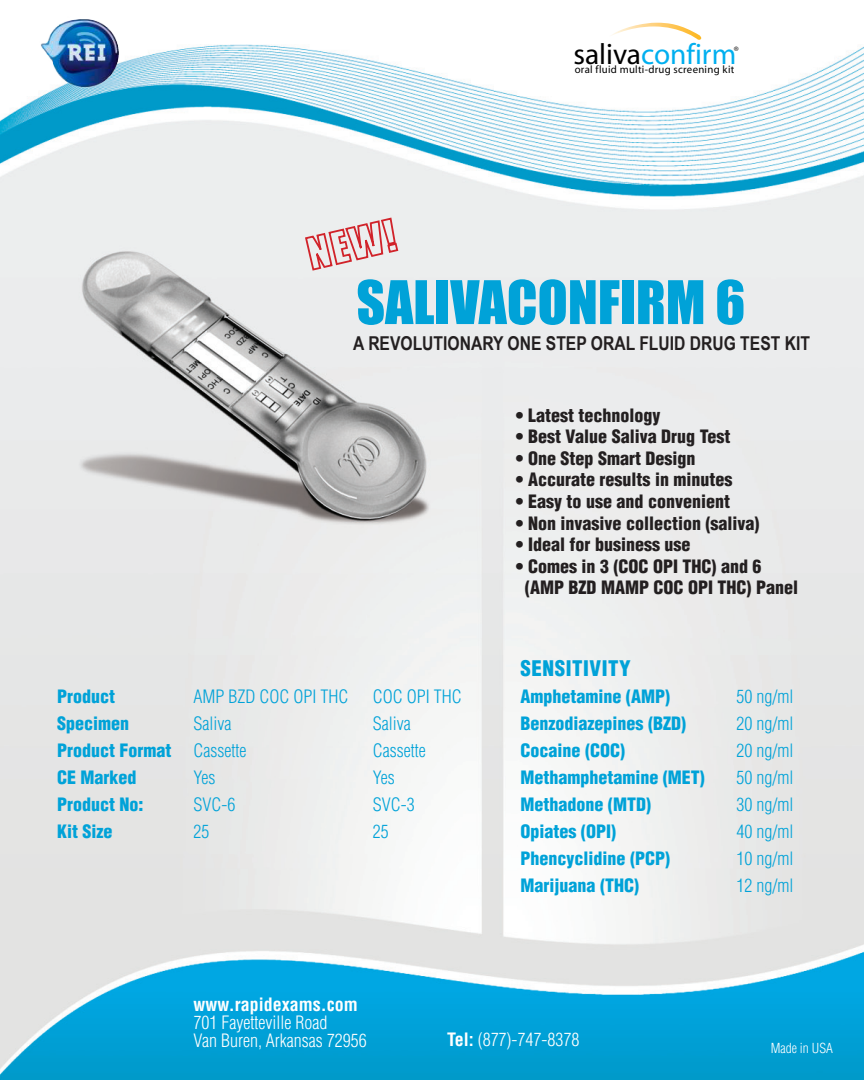
<style>
.page{position:relative;width:864px;height:1080px;background:#fff}
.page>*{position:absolute;margin:0;border:0;box-sizing:border-box;transform-origin:0 0}
.t1{font:55.5px "Impact";color:#00a2d8}
.t2{font:29.4px "Myriad";color:#00afef}
.t3{font:900 condensed 21px "Helvetica";letter-spacing:.025em;color:#00a2d8}
.t4{font:700 19.05px "Arial Narrow";color:#231f20}
.t5{font:900 condensed 18px "Helvetica";color:#231f20}
.t6{font:900 condensed 18px "Helvetica";color:#00a2d8}
.t7{font:300 condensed 18px "Helvetica";color:#00a2d8}
.t8{font:300 condensed 18px "Helvetica";color:#fff}
.t9{font:700 condensed 18px "Helvetica";color:#fff}
.t10{font:300 condensed 13.5px "Helvetica";color:#fff}
.t11{font:10.8px "Myriad";letter-spacing:.025em;color:#000}
.t12{font:9.3px "Myriad";color:#000;scale:1.05 1}
.s1{color:#000}
.s2{font-weight:700}
</style>
<div class="page">
<img style="left:0;top:22px;width:864px;height:1058px">
<svg style="left:304px;top:216px;width:95px;height:59px;background:#e6c7c8"></svg>
<svg style="left:608px;top:23px;width:94px;height:18px"></svg>
<img style="left:39px;top:19px;width:86px;height:76px">
<p class="t2" style="left:573px;top:39px;width:164px"><span class="s1">saliva</span>confirm</p>
<p class="t11" style="left:575px;top:64px;width:161px">oral fluid multi-drug screening kit</p>
<p class="t12" style="left:734px;top:45px;width:6px">®</p>
<p class="t1" style="left:356px;top:259px;width:390px">SALIVACONFIRM 6</p>
<p class="t4" style="left:353px;top:329px;width:458px">A REVOLUTIONARY ONE STEP ORAL FLUID DRUG TEST KIT</p>
<p class="t5" style="left:516px;top:404px;width:146px">• Latest technology</p>
<p class="t5" style="left:516px;top:425px;width:216px">• Best Value Saliva Drug Test</p>
<p class="t5" style="left:516px;top:447px;width:181px">• One Step Smart Design</p>
<p class="t5" style="left:516px;top:468px;width:218px">• Accurate results in minutes</p>
<p class="t5" style="left:516px;top:490px;width:216px">• Easy to use and convenient</p>
<p class="t5" style="left:516px;top:512px;width:245px">• Non invasive collection (saliva)</p>
<p class="t5" style="left:516px;top:533px;width:176px">• Ideal for business use</p>
<p class="t5" style="left:516px;top:555px;width:247px">• Comes in 3 (COC OPI THC) and 6</p>
<p class="t5" style="left:525px;top:576px;width:275px">(AMP BZD MAMP COC OPI THC) Panel</p>
<p class="t6" style="left:57px;top:685px;width:59px">Product</p>
<p class="t6" style="left:57px;top:712px;width:73px">Specimen</p>
<p class="t6" style="left:57px;top:739px;width:116px">Product Format</p>
<p class="t6" style="left:57px;top:766px;width:81px">CE Marked</p>
<p class="t6" style="left:57px;top:793px;width:88px">Product No:</p>
<p class="t6" style="left:57px;top:820px;width:57px">Kit Size</p>
<p class="t7" style="left:194px;top:685px;width:157px">AMP BZD COC OPI THC</p>
<p class="t7" style="left:194px;top:712px;width:39px">Saliva</p>
<p class="t7" style="left:194px;top:739px;width:55px">Cassette</p>
<p class="t7" style="left:194px;top:766px;width:24px">Yes</p>
<p class="t7" style="left:194px;top:793px;width:43px">SVC-6</p>
<p class="t7" style="left:194px;top:820px;width:17px">25</p>
<p class="t7" style="left:373px;top:685px;width:91px">COC OPI THC</p>
<p class="t7" style="left:373px;top:712px;width:39px">Saliva</p>
<p class="t7" style="left:373px;top:739px;width:55px">Cassette</p>
<p class="t7" style="left:373px;top:766px;width:24px">Yes</p>
<p class="t7" style="left:373px;top:793px;width:43px">SVC-3</p>
<p class="t7" style="left:373px;top:820px;width:17px">25</p>
<p class="t3" style="left:520px;top:655px;width:112px">SENSITIVITY</p>
<p class="t6" style="left:520px;top:685px;width:151px">Amphetamine (AMP)</p>
<p class="t7" style="left:736px;top:685px;width:58px">50 ng/ml</p>
<p class="t6" style="left:520px;top:712px;width:167px">Benzodiazepines (BZD)</p>
<p class="t7" style="left:736px;top:712px;width:58px">20 ng/ml</p>
<p class="t6" style="left:520px;top:739px;width:106px">Cocaine (COC)</p>
<p class="t7" style="left:736px;top:739px;width:58px">20 ng/ml</p>
<p class="t6" style="left:520px;top:766px;width:186px">Methamphetamine (MET)</p>
<p class="t7" style="left:736px;top:766px;width:58px">50 ng/ml</p>
<p class="t6" style="left:520px;top:793px;width:132px">Methadone (MTD)</p>
<p class="t7" style="left:736px;top:793px;width:58px">30 ng/ml</p>
<p class="t6" style="left:520px;top:820px;width:97px">Opiates (OPI)</p>
<p class="t7" style="left:736px;top:820px;width:58px">40 ng/ml</p>
<p class="t6" style="left:520px;top:847px;width:151px">Phencyclidine (PCP)</p>
<p class="t7" style="left:736px;top:847px;width:58px">10 ng/ml</p>
<p class="t6" style="left:520px;top:874px;width:120px">Marijuana (THC)</p>
<p class="t7" style="left:736px;top:874px;width:58px">12 ng/ml</p>
<p class="t9" style="left:194px;top:993px;width:166px">www.rapidexams.com</p>
<p class="t8" style="left:194px;top:1011px;width:135px">701 Fayetteville Road</p>
<p class="t8" style="left:194px;top:1029px;width:175px">Van Buren, Arkansas 72956</p>
<p class="t8" style="left:447px;top:1028px;width:134px"><span class="s2">Tel:</span> (877)-747-8378</p>
<p class="t10" style="left:771px;top:1040px;width:64px">Made in USA</p>
</div>
